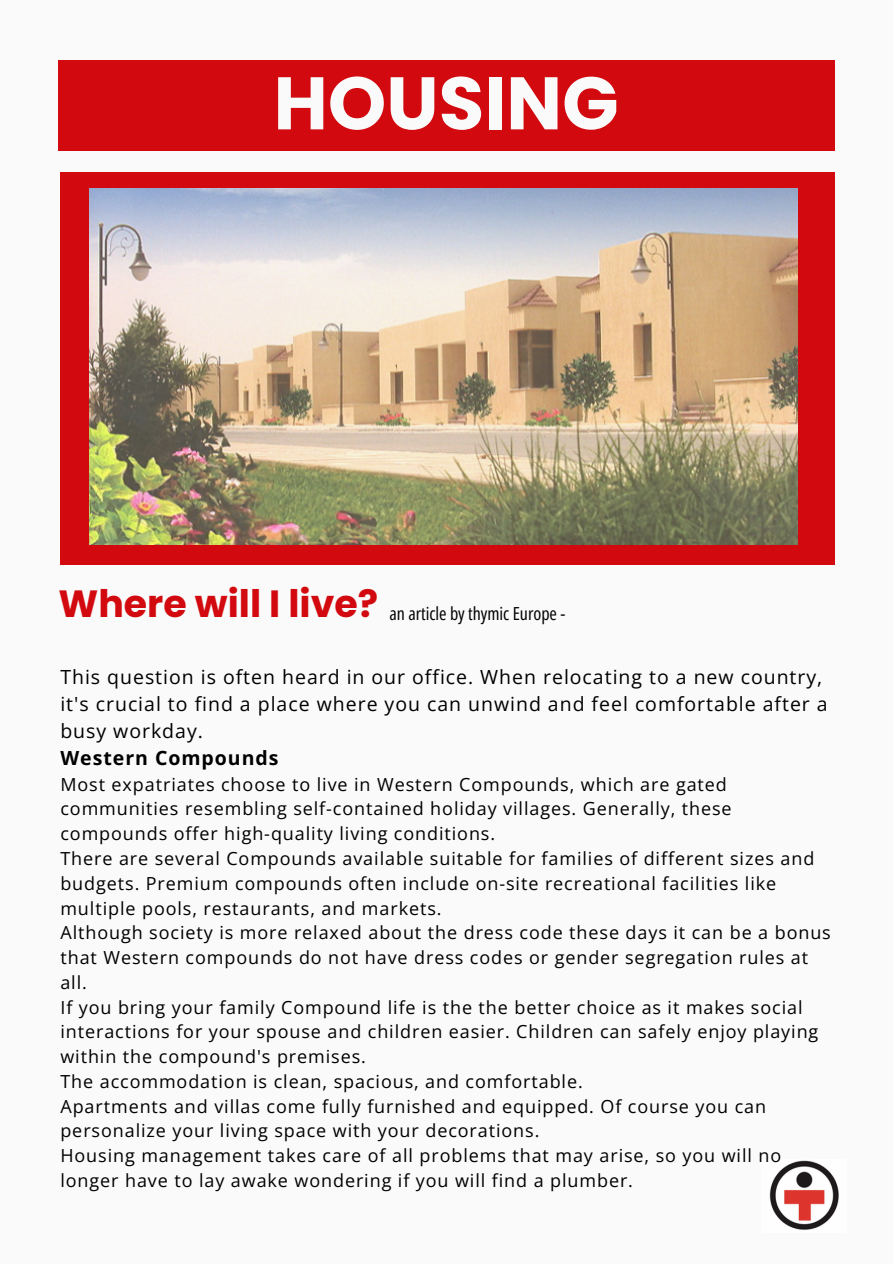
<style>
.page{position:relative;width:893px;height:1264px;background:#fff}
.page>*{position:absolute;margin:0;border:0;box-sizing:border-box;transform-origin:0 0}
.t1{font:700 74.25px "Poppins";color:#fafafa}
.t2{font:700 37.8px "Poppins";color:#d2090e}
.t3{font:19.5px/27px "Open Sans";letter-spacing:.05em;color:#000}
.t4{font:700 19.5px "Open Sans";letter-spacing:.05em;color:#000}
.t5{font:18px/24.8px "Open Sans";letter-spacing:.05em;color:#000}
.t6{font:18px "Open Sans Condensed";color:#000}
</style>
<div class="page">
<div style="left:0;top:0;width:892px;height:1263px;background:#fafafa"></div>
<div style="left:59px;top:60px;width:776px;height:90px;background:#d2090e"></div>
<div style="left:60px;top:172px;width:774px;height:392px;background:#d2090e"></div>
<img style="left:89px;top:188px;width:708px;height:356px">
<img style="left:769px;top:1160px;width:70px;height:70px">
<p class="t1" style="left:273px;top:51px;width:346px">HOUSING</p>
<p class="t2" style="left:59px;top:577px;width:321px">Where will I live?</p>
<p class="t6" style="left:389px;top:601px;width:177px">an article by thymic Europe -</p>
<p class="t3" style="left:60px;top:662px;width:768px">This question is often heard in our office. When relocating to a new country, it's crucial to find a place where you can unwind and feel comfortable after a busy workday.</p>
<h2 class="t4" style="left:60px;top:744px;width:220px">Western Compounds</h2>
<p class="t5" style="left:60px;top:771px;width:672px">Most expatriates choose to live in Western Compounds, which are gated communities resembling self-contained holiday villages. Generally, these compounds offer high-quality living conditions.</p>
<p class="t5" style="left:60px;top:845px;width:755px">There are several Compounds available suitable for families of different sizes and budgets. Premium compounds often include on-site recreational facilities like multiple pools, restaurants, and markets.</p>
<p class="t5" style="left:60px;top:919px;width:771px">Although society is more relaxed about the dress code these days it can be a bonus that Western compounds do not have dress codes or gender segregation rules at all.</p>
<p class="t5" style="left:60px;top:994px;width:759px">If you bring your family Compound life is the the better choice as it makes social interactions for your spouse and children easier. Children can safely enjoy playing within the compound's premises.</p>
<p class="t5" style="left:60px;top:1068px;width:524px">The accommodation is clean, spacious, and comfortable.</p>
<p class="t5" style="left:60px;top:1093px;width:707px">Apartments and villas come fully furnished and equipped. Of course you can personalize your living space with your decorations.</p>
<p class="t5" style="left:60px;top:1142px;width:722px">Housing management takes care of all problems that may arise, so you will no longer have to lay awake wondering if you will find a plumber.</p>
</div>
